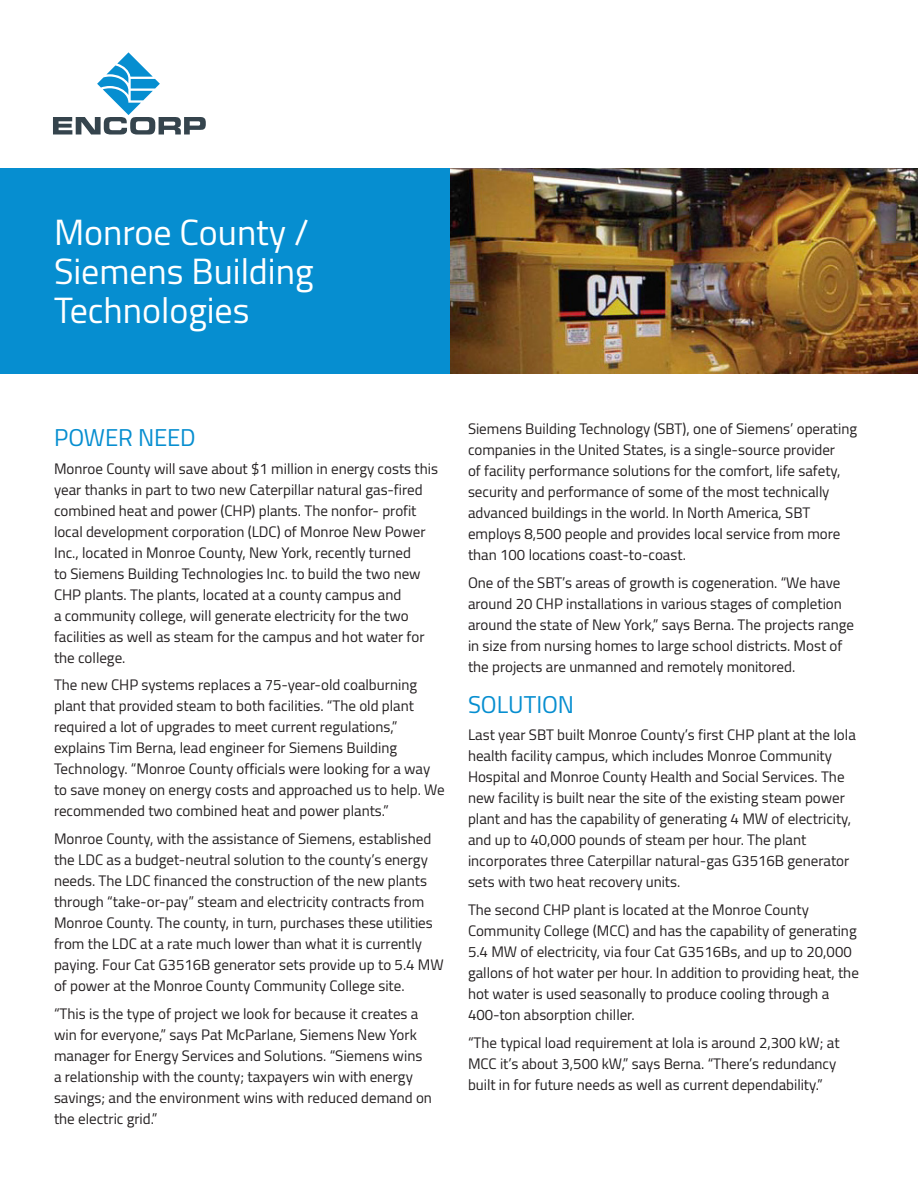
<style>
.page{position:relative;width:918px;height:1188px;background:#fff}
.page>*{position:absolute;margin:0;border:0;box-sizing:border-box;transform-origin:0 0}
.body{font:36px/39px "Cairo";color:#fff}
.body-2{font:24px "Cairo";letter-spacing:-.005em;color:#068ed0}
.body-3{font:15px/21px "Cairo";color:#231f20}
</style>
<div class="page">
<div style="left:0;top:169px;width:918px;height:205px;background:#068ed0"></div>
<img style="left:450px;top:169px;width:468px;height:205px">
<svg style="left:53px;top:52px;width:153px;height:83px"></svg>
<p class="body" style="left:54px;top:212px;width:261px">Monroe County /<br>Siemens Building<br>Technologies</p>
<p class="body-2" style="left:54px;top:418px;width:143px">POWER NEED</p>
<p class="body-3" style="left:54px;top:458px;width:386px">Monroe County will save about $1 million in energy costs this year thanks in part to two new Caterpillar natural gas-fired combined heat and power (CHP) plants. The nonfor- profit local development corporation (LDC) of Monroe New Power Inc., located in Monroe County, New York, recently turned<br>to Siemens Building Technologies Inc. to build the two new CHP plants. The plants, located at a county campus and<br>a community college, will generate electricity for the two facilities as well as steam for the campus and hot water for the college.</p>
<p class="body-3" style="left:54px;top:675px;width:392px">The new CHP systems replaces a 75-year-old coalburning plant that provided steam to both facilities. “The old plant required a lot of upgrades to meet current regulations,” explains Tim Berna, lead engineer for Siemens Building Technology. “Monroe County officials were looking for a way to save money on energy costs and approached us to help. We recommended two combined heat and power plants.”</p>
<p class="body-3" style="left:54px;top:828px;width:391px">Monroe County, with the assistance of Siemens, established the LDC as a budget-neutral solution to the county’s energy needs. The LDC financed the construction of the new plants through “take-or-pay” steam and electricity contracts from Monroe County. The county, in turn, purchases these utilities from the LDC at a rate much lower than what it is currently paying. Four Cat G3516B generator sets provide up to 5.4 MW of power at the Monroe County Community College site.</p>
<p class="body-3" style="left:54px;top:1003px;width:380px">“This is the type of project we look for because it creates a win for everyone,” says Pat McParlane, Siemens New York manager for Energy Services and Solutions. “Siemens wins a relationship with the county; taxpayers win with energy savings; and the environment wins with reduced demand on the electric grid.”</p>
<p class="body-3" style="left:468px;top:418px;width:391px">Siemens Building Technology (SBT), one of Siemens’ operating companies in the United States, is a single-source provider<br>of facility performance solutions for the comfort, life safety, security and performance of some of the most technically advanced buildings in the world. In North America, SBT employs 8,500 people and provides local service from more than 100 locations coast-to-coast.</p>
<p class="body-3" style="left:468px;top:572px;width:388px">One of the SBT’s areas of growth is cogeneration. “We have around 20 CHP installations in various stages of completion around the state of New York,” says Berna. The projects range in size from nursing homes to large school districts. Most of the projects are unmanned and remotely monitored.</p>
<p class="body-2" style="left:468px;top:684px;width:108px">SOLUTION</p>
<p class="body-3" style="left:468px;top:724px;width:389px">Last year SBT built Monroe County’s first CHP plant at the Iola health facility campus, which includes Monroe Community Hospital and Monroe County Health and Social Services. The new facility is built near the site of the existing steam power plant and has the capability of generating 4 MW of electricity, and up to 40,000 pounds of steam per hour. The plant incorporates three Caterpillar natural-gas G3516B generator sets with two heat recovery units.</p>
<p class="body-3" style="left:468px;top:899px;width:392px">The second CHP plant is located at the Monroe County Community College (MCC) and has the capability of generating 5.4 MW of electricity, via four Cat G3516Bs, and up to 20,000 gallons of hot water per hour. In addition to providing heat, the hot water is used seasonally to produce cooling through a 400-ton absorption chiller.</p>
<p class="body-3" style="left:468px;top:1032px;width:373px">“The typical load requirement at Iola is around 2,300 kW; at<br>MCC it’s about 3,500 kW,” says Berna. “There’s redundancy built in for future needs as well as current dependability.”</p>
</div>
